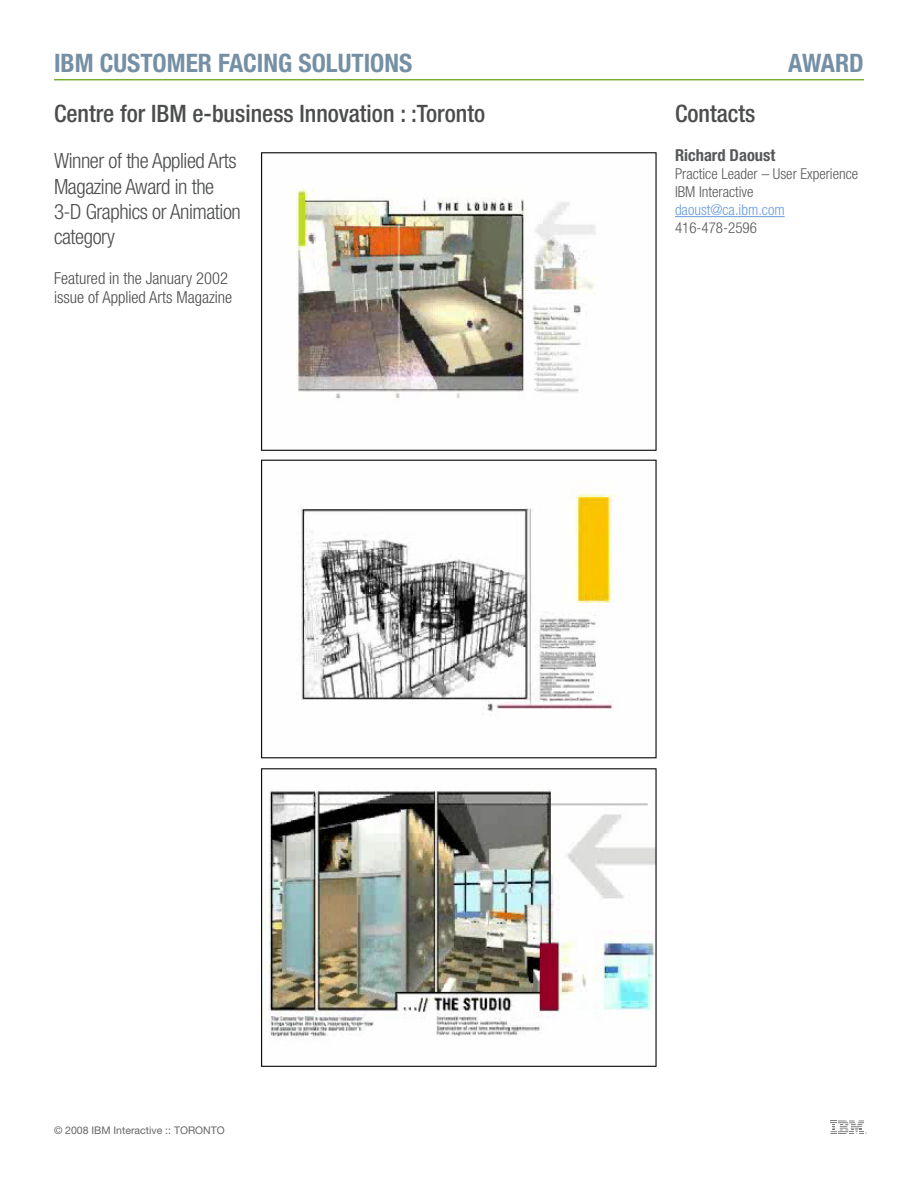
<style>
.page{position:relative;width:918px;height:1188px;background:#fff}
.page>*{position:absolute;margin:0;border:0;box-sizing:border-box;transform-origin:0 0}
.Paragraph_Style_1{font:700 condensed 25.5px "Helvetica Neue LT Std";color:#7590a4}
.t1{font:500 condensed 24px "Helvetica Neue LT Std";color:#4b4c4d}
.t2{font:300 condensed 21px/25.2px "Helvetica Neue LT Std";letter-spacing:-.02em;color:#4b4c4d}
.t3{font:300 condensed 16.5px/19.8px "Helvetica Neue LT Std";color:#4b4c4d}
.t4{font:700 condensed 16.5px "Helvetica Neue LT Std";color:#57585a}
.t5{font:300 condensed 15px/18px "Helvetica Neue LT Std";color:#57585a}
.t6{font:300 condensed 15px "Helvetica Neue LT Std";color:#689bde}
.t7{font:10.5px "Helvetica Neue LT Std";color:#666}
</style>
<div class="page">
<hr style="left:54px;top:79px;width:810px;height:1px;background:#7bad31">
<svg style="left:831px;top:1120px;width:36px;height:14px"></svg>
<hr style="left:675px;top:216px;width:110px;height:1px;background:#689bde">
<img style="left:261px;top:153px;width:396px;height:914px">
<p class="Paragraph_Style_1" style="left:54px;top:48px;width:360px">IBM CUSTOMER FACING SOLUTIONS</p>
<p class="Paragraph_Style_1" style="left:788px;top:48px;width:77px">AWARD</p>
<p class="t1" style="left:54px;top:99px;width:433px">Centre for IBM e-business Innovation : :Toronto</p>
<p class="t2" style="left:54px;top:148px;width:188px">Winner of the Applied Arts<br>Magazine Award in the<br>3-D Graphics or Animation category</p>
<p class="t3" style="left:54px;top:268px;width:180px">Featured in the January 2002 issue of Applied Arts Magazine</p>
<p class="t1" style="left:675px;top:99px;width:82px">Contacts</p>
<p class="t4" style="left:675px;top:145px;width:102px">Richard Daoust</p>
<p class="t5" style="left:675px;top:165px;width:185px">Practice Leader – User Experience<br>IBM Interactive</p>
<p class="t6" style="left:675px;top:201px;width:111px">daoust@ca.ibm.com</p>
<p class="t5" style="left:675px;top:219px;width:83px">416-478-2596</p>
<p class="t7" style="left:54px;top:1124px;width:172px">© 2008 IBM Interactive :: TORONTO</p>
</div>
